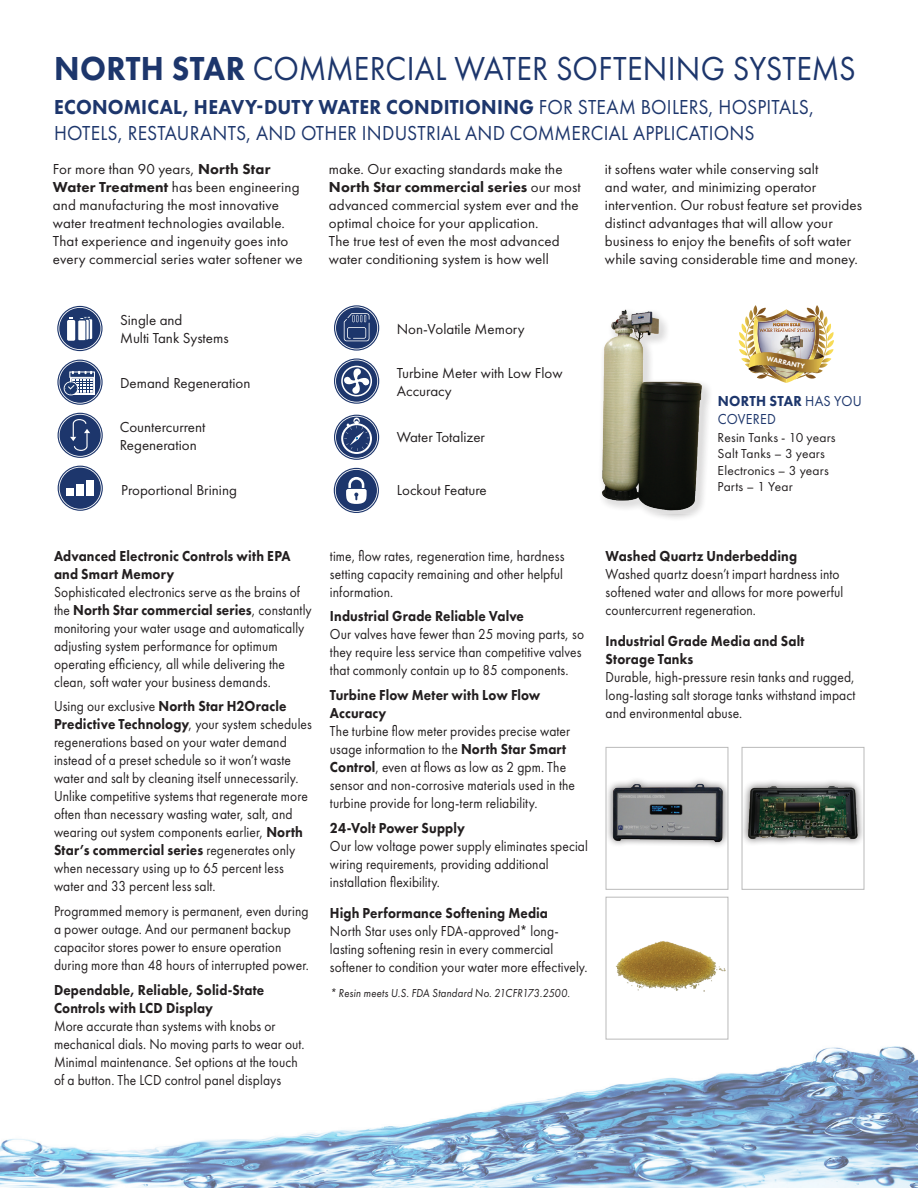
<style>
.page{position:relative;width:918px;height:1188px;background:#fff}
.page>*{position:absolute;margin:0;border:0;box-sizing:border-box;transform-origin:0 0}
.t1{font:34.5px "Futura PT";letter-spacing:.005em;color:#1d366c;scale:.93 1}
.t2{font:21px/25.2px "Futura PT";letter-spacing:.01em;color:#1d366c;scale:.93 1}
.t3{font:15px/18px "Futura PT";letter-spacing:.005em;color:#231f20;scale:.9 1}
.t4{font:15px/18px "Futura PT";letter-spacing:.005em;color:#231f20}
.t5{font:800 15px/18px "Futura PT";letter-spacing:.01em;color:#231f20;scale:.9 1}
.t6{font:15px/18px "Futura PT";letter-spacing:.02em;color:#1d366c;scale:.93 1}
.t7{font:13.5px/16.2px "Futura PT";letter-spacing:.01em;color:#231f20}
.t8{font:italic 12px "Futura PT";letter-spacing:.015em;color:#231f20;scale:.9 1}
.s1{font-weight:800}
</style>
<div class="page">
<img style="left:0;top:989px;width:918px;height:199px">
<svg style="left:57px;top:360px;width:46px;height:45px"></svg>
<svg style="left:58px;top:466px;width:45px;height:45px"></svg>
<div style="left:60px;top:468px;width:41px;height:41px;background:#1d366c;border-radius:50%"></div>
<div style="left:67px;top:488px;width:7px;height:8px;background:#fff"></div>
<div style="left:76px;top:484px;width:8px;height:12px;background:#fff"></div>
<div style="left:86px;top:480px;width:8px;height:16px;background:#fff"></div>
<svg style="left:57px;top:306px;width:46px;height:45px"></svg>
<svg style="left:58px;top:413px;width:45px;height:45px"></svg>
<div style="left:599px;top:306px;width:115px;height:216px;background:#231f20;opacity:.39"></div>
<img style="left:599px;top:306px;width:115px;height:208px">
<svg style="left:334px;top:468px;width:45px;height:45px"></svg>
<svg style="left:334px;top:358px;width:45px;height:46px"></svg>
<svg style="left:334px;top:415px;width:45px;height:45px"></svg>
<svg style="left:334px;top:305px;width:45px;height:46px"></svg>
<img style="left:608px;top:779px;width:118px;height:66px">
<div style="left:606px;top:747px;width:122px;height:143px;border:1px solid #bababa"></div>
<img style="left:744px;top:781px;width:118px;height:63px">
<div style="left:742px;top:747px;width:122px;height:143px;border:1px solid #bababa"></div>
<img style="left:608px;top:941px;width:118px;height:83px">
<div style="left:606px;top:897px;width:122px;height:143px;border:1px solid #bababa"></div>
<img style="left:739px;top:305px;width:95px;height:78px">
<h1 class="t1" style="left:54px;top:48px;width:864px"><span class="s1">NORTH STAR</span> COMMERCIAL WATER SOFTENING SYSTEMS</h1>
<h2 class="t2" style="left:54px;top:95px;width:819px"><span class="s1">ECONOMICAL, HEAVY-DUTY WATER CONDITIONING</span> FOR STEAM BOILERS, HOSPITALS,<br>HOTELS, RESTAURANTS, AND OTHER INDUSTRIAL AND COMMERCIAL APPLICATIONS</h2>
<p class="t4" style="left:53px;top:160px;width:251px">For more than 90 years, <span class="s1">North Star Water Treatment</span> has been engineering and manufacturing the most innovative water treatment technologies available.<br>That experience and ingenuity goes into every commercial series water softener we</p>
<p class="t4" style="left:329px;top:160px;width:253px">make. Our exacting standards make the <span class="s1">North Star commercial series</span> our most advanced commercial system ever and the optimal choice for your application.<br>The true test of even the most advanced water conditioning system is how well</p>
<p class="t4" style="left:605px;top:160px;width:259px">it softens water while conserving salt<br>and water, and minimizing operator intervention. Our robust feature set provides distinct advantages that will allow your business to enjoy the benefits of soft water while saving considerable time and money.</p>
<p class="t4" style="left:120px;top:311px;width:110px">Single and<br>Multi Tank Systems</p>
<p class="t4" style="left:120px;top:374px;width:132px">Demand Regeneration</p>
<p class="t4" style="left:120px;top:418px;width:87px">Countercurrent<br>Regeneration</p>
<p class="t4" style="left:121px;top:481px;width:117px">Proportional Brining</p>
<p class="t4" style="left:397px;top:320px;width:129px">Non-Volatile Memory</p>
<p class="t4" style="left:397px;top:364px;width:167px">Turbine Meter with Low Flow<br>Accuracy</p>
<p class="t4" style="left:397px;top:428px;width:90px">Water Totalizer</p>
<p class="t4" style="left:397px;top:481px;width:91px">Lockout Feature</p>
<p class="t6" style="left:718px;top:392px;width:156px"><span class="s1">NORTH STAR</span> HAS YOU<br>COVERED</p>
<p class="t7" style="left:718px;top:430px;width:119px">Resin Tanks - 10 years<br>Salt Tanks – 3 years<br>Electronics – 3 years<br>Parts – 1 Year</p>
<p class="t5" style="left:54px;top:546px;width:265px">Advanced Electronic Controls with EPA and Smart Memory</p>
<p class="t3" style="left:54px;top:582px;width:288px">Sophisticated electronics serve as the brains of the <span class="s1">North Star commercial series</span>, constantly monitoring your water usage and automatically adjusting system performance for optimum operating efficiency, all while delivering the clean, soft water your business demands.</p>
<p class="t3" style="left:54px;top:697px;width:288px">Using our exclusive <span class="s1">North Star H2Oracle Predictive Technology</span>, your system schedules regenerations based on your water demand instead of a preset schedule so it won’t waste water and salt by cleaning itself unnecessarily.<br>Unlike competitive systems that regenerate more often than necessary wasting water, salt, and wearing out system components earlier, <span class="s1">North Star’s commercial series</span> regenerates only when necessary using up to 65 percent less water and 33 percent less salt.</p>
<p class="t3" style="left:54px;top:902px;width:285px">Programmed memory is permanent, even during a power outage. And our permanent backup capacitor stores power to ensure operation during more than 48 hours of interrupted power.</p>
<p class="t5" style="left:54px;top:981px;width:235px">Dependable, Reliable, Solid-State<br>Controls with LCD Display</p>
<p class="t3" style="left:54px;top:1017px;width:280px">More accurate than systems with knobs or mechanical dials. No moving parts to wear out.<br>Minimal maintenance. Set options at the touch of a button. The LCD control panel displays</p>
<p class="t3" style="left:330px;top:546px;width:262px;text-align:justify">time, flow rates, regeneration time, hardness setting capacity remaining and other helpful information.</p>
<p class="t5" style="left:330px;top:607px;width:217px">Industrial Grade Reliable Valve</p>
<p class="t3" style="left:330px;top:625px;width:284px">Our valves have fewer than 25 moving parts, so they require less service than competitive valves that commonly contain up to 85 components.</p>
<p class="t5" style="left:330px;top:686px;width:235px">Turbine Flow Meter with Low Flow<br>Accuracy</p>
<p class="t3" style="left:330px;top:722px;width:274px">The turbine flow meter provides precise water usage information to the <span class="s1">North Star Smart Control</span>, even at flows as low as 2 gpm. The sensor and non-corrosive materials used in the turbine provide for long-term reliability.</p>
<p class="t5" style="left:330px;top:819px;width:152px">24-Volt Power Supply</p>
<p class="t3" style="left:330px;top:837px;width:288px">Our low voltage power supply eliminates special wiring requirements, providing additional installation flexibility.</p>
<p class="t5" style="left:330px;top:904px;width:244px">High Performance Softening Media</p>
<p class="t3" style="left:330px;top:922px;width:288px">North Star uses only FDA-approved* long&shy;lasting softening resin in every commercial softener to condition your water more effectively.</p>
<p class="t8" style="left:330px;top:986px;width:268px">* Resin meets U.S. FDA Standard No. 21CFR173.2500.</p>
<p class="t5" style="left:606px;top:546px;width:214px">Washed Quartz Underbedding</p>
<p class="t3" style="left:606px;top:564px;width:266px">Washed quartz doesn’t impart hardness into softened water and allows for more powerful countercurrent regeneration.</p>
<p class="t5" style="left:606px;top:632px;width:223px">Industrial Grade Media and Salt<br>Storage Tanks</p>
<p class="t3" style="left:606px;top:668px;width:279px;text-align:justify">Durable, high-pressure resin tanks and rugged, long-lasting salt storage tanks withstand impact and environmental abuse.</p>
</div>
